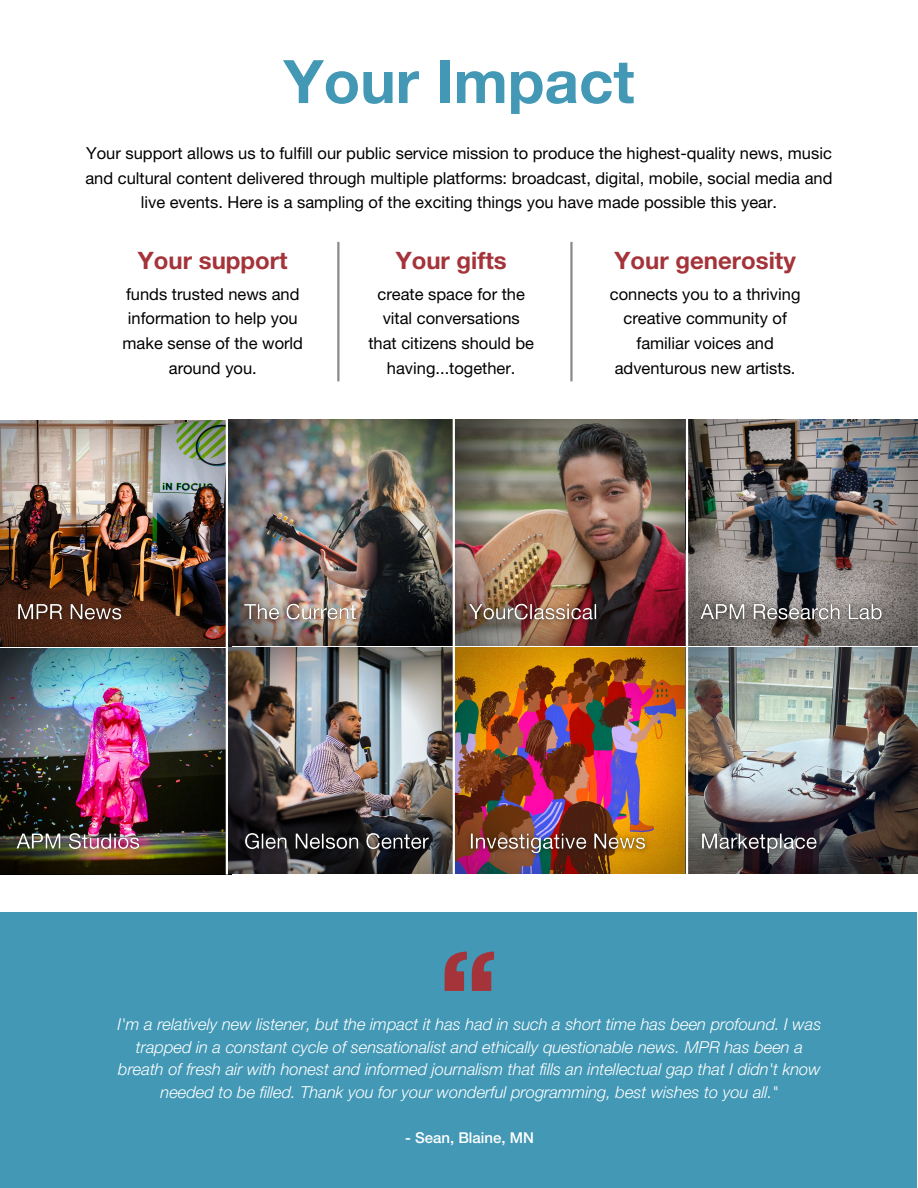
<style>
.page{position:relative;width:918px;height:1188px;background:#fff}
.page>*{position:absolute;margin:0;border:0;box-sizing:border-box;transform-origin:0 0}
.t1{font:700 60px "Helvetica Neue LT Std";color:#4298b5}
.t2{font:700 24px "Helvetica Neue LT Std";color:#a4343a}
.t3{font:16.5px/24.8px "Helvetica Neue LT Std";color:#000;text-align:center}
.t4{font:italic 300 16.5px/22.5px "Helvetica Neue LT Std";color:#fff;text-align:center}
.t5{font:500 15px "Helvetica Neue LT Std";color:#fff}
</style>
<div class="page">
<img style="left:0;top:420px;width:226px;height:226px">
<hr style="left:337px;top:242px;width:3px;height:139px;background:#888b8d">
<hr style="left:570px;top:242px;width:3px;height:139px;background:#888b8d">
<div style="left:0;top:913px;width:917px;height:275px;background:#4298b5"></div>
<svg style="left:445px;top:952px;width:49px;height:39px"></svg>
<img style="left:228px;top:419px;width:225px;height:227px">
<img style="left:455px;top:419px;width:231px;height:227px">
<img style="left:688px;top:419px;width:230px;height:227px">
<img style="left:0;top:648px;width:226px;height:226px">
<img style="left:228px;top:648px;width:225px;height:226px">
<img style="left:455px;top:648px;width:231px;height:226px">
<img style="left:688px;top:648px;width:230px;height:226px">
<img style="left:8px;top:594px;width:124px;height:42px">
<img style="left:235px;top:594px;width:130px;height:42px">
<img style="left:460px;top:594px;width:147px;height:42px">
<img style="left:690px;top:594px;width:202px;height:42px">
<img style="left:6px;top:823px;width:144px;height:42px">
<img style="left:235px;top:823px;width:203px;height:42px">
<img style="left:460px;top:823px;width:195px;height:42px">
<img style="left:691px;top:823px;width:136px;height:42px">
<h1 class="t1" style="left:284px;top:60px;width:352px">Your Impact</h1>
<p class="t3" style="left:85px;top:143px;width:749px">Your support allows us to fulfill our public service mission to produce the highest-quality news, music and cultural content delivered through multiple platforms: broadcast, digital, mobile, social media and live events. Here is a sampling of the exciting things you have made possible this year.</p>
<h2 class="t2" style="left:138px;top:252px;width:151px">Your support</h2>
<h2 class="t2" style="left:396px;top:252px;width:113px">Your gifts</h2>
<h2 class="t2" style="left:615px;top:252px;width:183px">Your generosity</h2>
<p class="t3" style="left:368px;top:284px;width:167px">create space for the vital conversations that citizens should be having...together.</p>
<p class="t3" style="left:610px;top:284px;width:192px">connects you to a thriving creative community of familiar voices and adventurous new artists.</p>
<p class="t3" style="left:123px;top:284px;width:182px">funds trusted news and information to help you make sense of the world around you.</p>
<p class="t4" style="left:118px;top:1016px;width:705px">I'm a relatively new listener, but the impact it has had in such a short time has been profound. I was trapped in a constant cycle of sensationalist and ethically questionable news. MPR has been a breath of fresh air with honest and informed journalism that fills an intellectual gap that I didn't know needed to be filled. Thank you for your wonderful programming, best wishes to you all."</p>
<p class="t5" style="left:405px;top:1132px;width:130px">- Sean, Blaine, MN</p>
</div>
